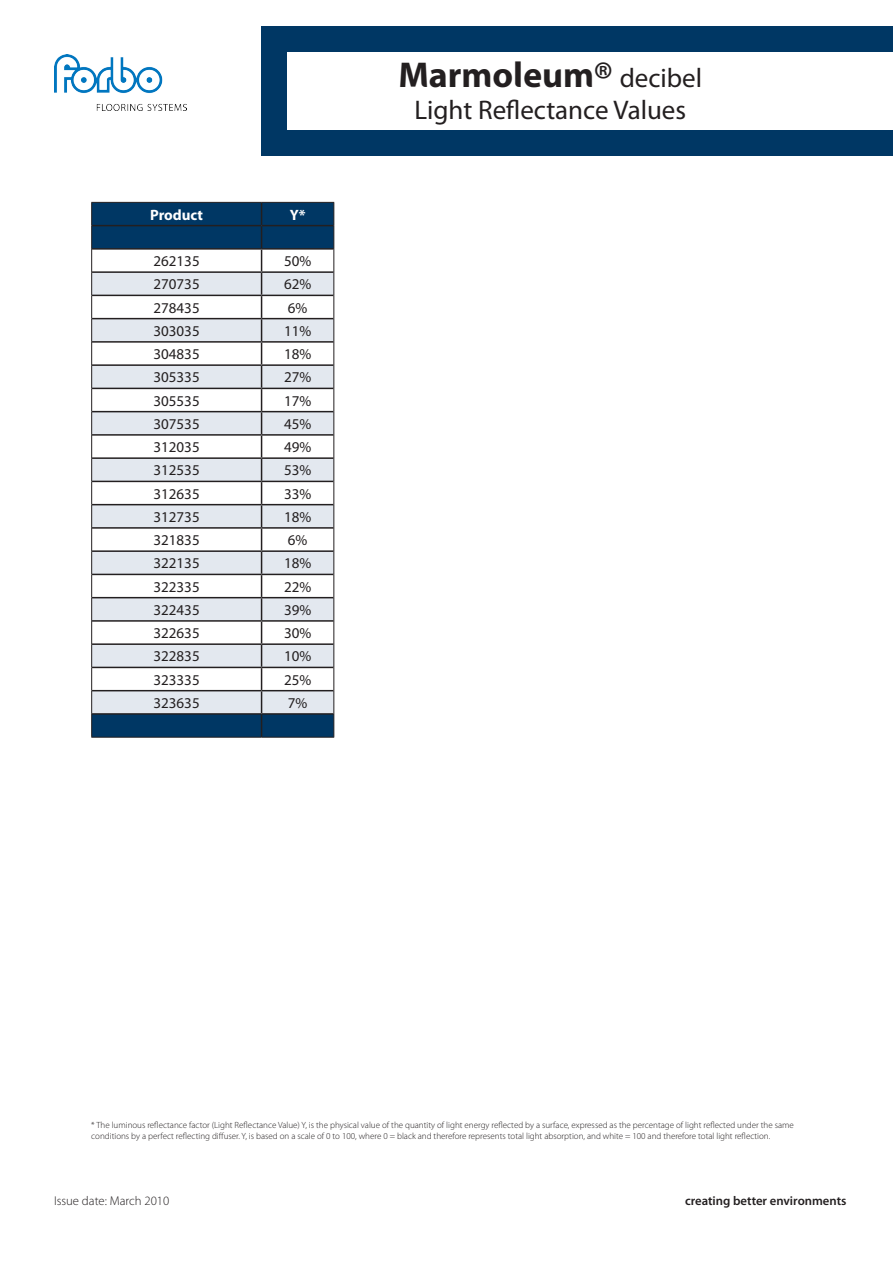
<style>
.page{position:relative;width:893px;height:1263px;background:#fff}
.page>*{position:absolute;margin:0;border:0;box-sizing:border-box;transform-origin:0 0}
.t1{font:700 36px "Forbo Pro";color:#231f20}
.t2{font:27px "Myriad Pro";color:#231f20}
.t3{font:15px "Myriad Pro";color:#231f20}
.t4{font:700 15px "Myriad Pro";color:#fff}
.t5{font:600 12.75px "Myriad Pro";color:#231f20}
.t6{font:300 12.75px "Myriad Pro";color:#231f20}
.t7{font:300 9px/10.8px "Myriad Pro";color:#231f20}
.s1{font-family:"Myriad Pro";font-weight:400;font-size:27px}
</style>
<div class="page">
<div style="left:262px;top:26px;width:631px;height:26px;background:#003764"></div>
<div style="left:262px;top:130px;width:631px;height:26px;background:#003764"></div>
<div style="left:262px;top:26px;width:25px;height:130px;background:#003764"></div>
<img style="left:54px;top:54px;width:132px;height:56px">
<hr style="left:91px;top:737px;width:171px;height:1px;background:#231f20">
<hr style="left:262px;top:737px;width:72px;height:1px;background:#231f20">
<svg style="left:91px;top:202px;width:243px;height:535px"></svg>
<p class="t4" style="left:150px;top:205px;width:55px">Product</p>
<p class="t4" style="left:290px;top:205px;width:17px">Y*</p>
<p class="t3" style="left:154px;top:252px;width:48px">262135</p>
<p class="t3" style="left:284px;top:252px;width:29px">50%</p>
<p class="t3" style="left:154px;top:275px;width:48px">270735</p>
<p class="t3" style="left:284px;top:275px;width:29px">62%</p>
<p class="t3" style="left:154px;top:298px;width:48px">278435</p>
<p class="t3" style="left:288px;top:298px;width:21px">6%</p>
<p class="t3" style="left:154px;top:322px;width:48px">303035</p>
<p class="t3" style="left:284px;top:322px;width:29px">11%</p>
<p class="t3" style="left:154px;top:345px;width:48px">304835</p>
<p class="t3" style="left:284px;top:345px;width:29px">18%</p>
<p class="t3" style="left:154px;top:368px;width:48px">305335</p>
<p class="t3" style="left:284px;top:368px;width:29px">27%</p>
<p class="t3" style="left:154px;top:391px;width:48px">305535</p>
<p class="t3" style="left:284px;top:391px;width:29px">17%</p>
<p class="t3" style="left:154px;top:415px;width:48px">307535</p>
<p class="t3" style="left:284px;top:415px;width:29px">45%</p>
<p class="t3" style="left:154px;top:438px;width:48px">312035</p>
<p class="t3" style="left:284px;top:438px;width:29px">49%</p>
<p class="t3" style="left:154px;top:461px;width:48px">312535</p>
<p class="t3" style="left:284px;top:461px;width:29px">53%</p>
<p class="t3" style="left:154px;top:484px;width:48px">312635</p>
<p class="t3" style="left:284px;top:484px;width:29px">33%</p>
<p class="t3" style="left:154px;top:508px;width:48px">312735</p>
<p class="t3" style="left:284px;top:508px;width:29px">18%</p>
<p class="t3" style="left:154px;top:531px;width:48px">321835</p>
<p class="t3" style="left:288px;top:531px;width:21px">6%</p>
<p class="t3" style="left:154px;top:554px;width:48px">322135</p>
<p class="t3" style="left:284px;top:554px;width:29px">18%</p>
<p class="t3" style="left:154px;top:577px;width:48px">322335</p>
<p class="t3" style="left:284px;top:577px;width:29px">22%</p>
<p class="t3" style="left:154px;top:601px;width:48px">322435</p>
<p class="t3" style="left:284px;top:601px;width:29px">39%</p>
<p class="t3" style="left:154px;top:624px;width:48px">322635</p>
<p class="t3" style="left:284px;top:624px;width:29px">30%</p>
<p class="t3" style="left:154px;top:647px;width:48px">322835</p>
<p class="t3" style="left:284px;top:647px;width:29px">10%</p>
<p class="t3" style="left:154px;top:670px;width:48px">323335</p>
<p class="t3" style="left:284px;top:670px;width:29px">25%</p>
<p class="t3" style="left:154px;top:694px;width:48px">323635</p>
<p class="t3" style="left:288px;top:694px;width:21px">7%</p>
<p class="t1" style="left:398px;top:60px;width:305px">Marmoleum® <span class="s1">decibel</span></p>
<p class="t2" style="left:414px;top:94px;width:273px">Light Reflectance Values</p>
<p class="t7" style="left:91px;top:1119px;width:704px">* The luminous reflectance factor (Light Reflectance Value) Y, is the physical value of the quantity of light energy reflected by a surface, expressed as the percentage of light reflected under the same conditions by a perfect reflecting diffuser. Y, is based on a scale of 0 to 100, where 0 = black and therefore represents total light absorption, and white = 100 and therefore total light reflection.</p>
<p class="t6" style="left:54px;top:1193px;width:117px">Issue date: March 2010</p>
<p class="t5" style="left:685px;top:1193px;width:163px">creating better environments</p>
</div>
